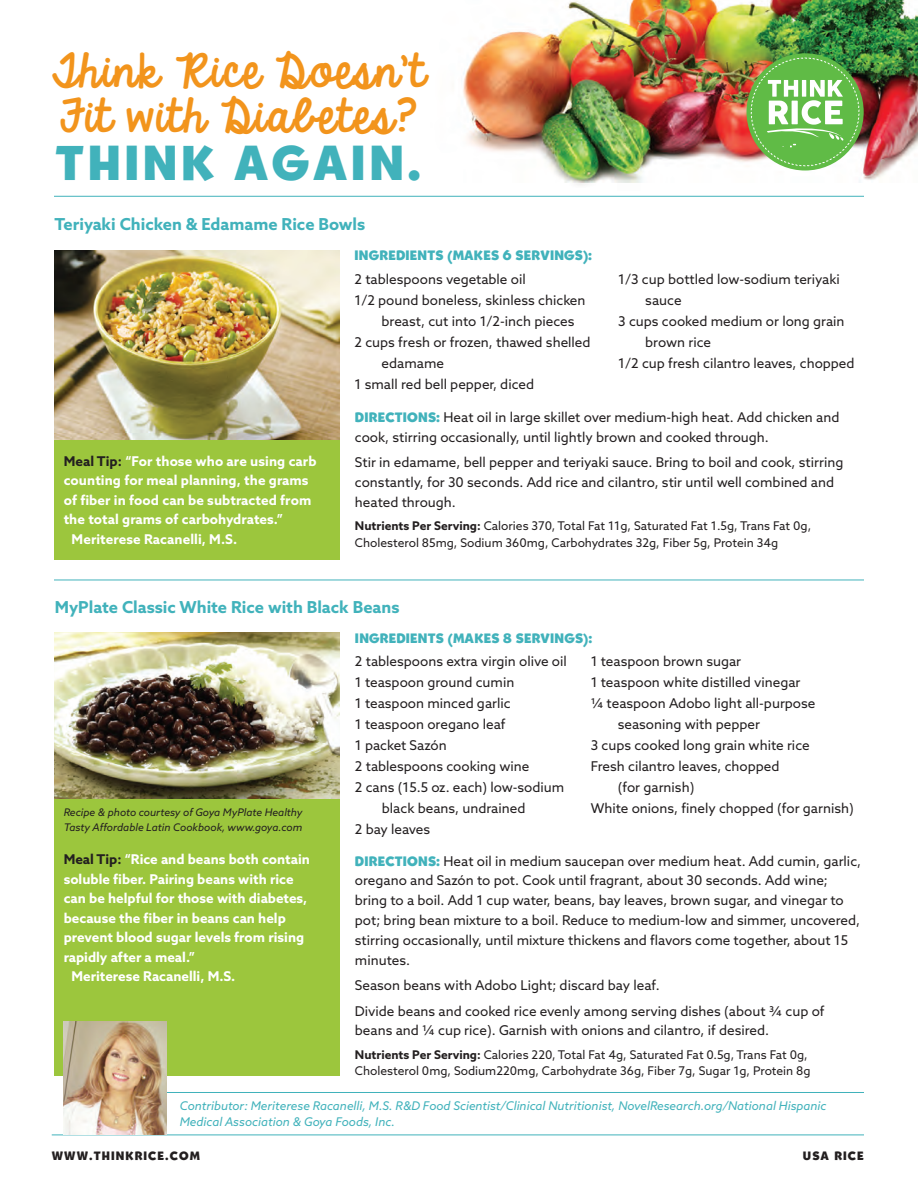
<style>
.page{position:relative;width:918px;height:1188px;background:#fff}
.page>*{position:absolute;margin:0;border:0;box-sizing:border-box;transform-origin:0 0}
.t1{font:48.45px "Cg Bernhardt Bd";letter-spacing:.075em;color:#41b2bb}
.t2{font:40.95px/45.2px "KG Always A Good Time";letter-spacing:.055em;color:#f2941c}
.t3{font:700 16.5px "Azo Sans";color:#41b2bb}
.t4{font:13.5px/19.8px "Azo Sans";color:#231f20}
.t5{font:700 13.5px/19.5px "Azo Sans";color:#fff}
.t6{font:13.5px "Cg Bernhardt Bd";letter-spacing:.015em;color:#41b2bb}
.t7{font:12px/16.5px "Azo Sans";color:#231f20}
.t8{font:italic 12px/16.5px "Azo Sans";color:#41b2bb}
.t9{font:12px "Cg Bernhardt Bd";letter-spacing:.09em;color:#231f20}
.t10{font:italic 10.5px/15px "Azo Sans";color:#231f20}
.s1{color:#231f20}
.s2{font-family:"Cg Bernhardt Bd";color:#41b2bb}
.s3{font-weight:700}
</style>
<div class="page">
<div style="left:54px;top:439px;width:285px;height:121px;background:#9cc63d"></div>
<div style="left:54px;top:799px;width:285px;height:277px;background:#9cc63d"></div>
<hr style="left:54px;top:196px;width:810px;height:1px;background:#41b2bb">
<hr style="left:54px;top:580px;width:810px;height:1px;background:#41b2bb">
<hr style="left:52px;top:1135px;width:812px;height:1px;background:#41b2bb">
<img style="left:54px;top:250px;width:285px;height:189px">
<img style="left:463px;top:0;width:455px;height:185px">
<div style="left:747px;top:53px;width:117px;height:118px;background:#60bb46;border-radius:50%"></div>
<svg style="left:751px;top:57px;width:109px;height:109px"></svg>
<img style="left:54px;top:633px;width:285px;height:166px">
<hr style="left:109px;top:1092px;width:755px;height:1px;background:#41b2bb">
<img style="left:64px;top:1022px;width:103px;height:113px">
<p class="t2" style="left:52px;top:51px;width:374px">Think Rice Doesn’t<br>Fit with Diabetes?</p>
<h1 class="t1" style="left:56px;top:133px;width:367px">THINK AGAIN.</h1>
<p class="t3" style="left:54px;top:213px;width:312px">Teriyaki Chicken &amp; Edamame Rice Bowls</p>
<p class="t6" style="left:355px;top:247px;width:239px">INGREDIENTS (MAKES 6 SERVINGS):</p>
<p class="t4" style="left:355px;top:269px;width:173px">2 tablespoons vegetable oil</p>
<p class="t4" style="left:618px;top:269px;width:223px">1/3 cup bottled low-sodium teriyaki</p>
<p class="t4" style="left:355px;top:290px;width:232px">1/2 pound boneless, skinless chicken</p>
<p class="t4" style="left:645px;top:290px;width:38px">sauce</p>
<p class="t4" style="left:382px;top:311px;width:195px">breast, cut into 1/2-inch pieces</p>
<p class="t4" style="left:618px;top:311px;width:228px">3 cups cooked medium or long grain</p>
<p class="t4" style="left:355px;top:332px;width:238px">2 cups fresh or frozen, thawed shelled</p>
<p class="t4" style="left:645px;top:332px;width:67px">brown rice</p>
<p class="t4" style="left:382px;top:353px;width:64px">edamame</p>
<p class="t4" style="left:618px;top:353px;width:238px">1/2 cup fresh cilantro leaves, chopped</p>
<p class="t4" style="left:355px;top:374px;width:181px">1 small red bell pepper, diced</p>
<p class="t5" style="left:64px;top:451px;width:254px"><span class="s1">Meal Tip:</span> “For those who are using carb counting for meal planning, the grams of fber in food can be subtracted from the total grams of carbohydrates.”</p>
<p class="t5" style="left:72px;top:529px;width:167px">Meriterese Racanelli, M.S.</p>
<p class="t4" style="left:355px;top:407px;width:486px"><span class="s2">DIRECTIONS:</span> Heat oil in large skillet over medium-high heat. Add chicken and cook, stirring occasionally, until lightly brown and cooked through.</p>
<p class="t4" style="left:355px;top:452px;width:490px">Stir in edamame, bell pepper and teriyaki sauce. Bring to boil and cook, stirring constantly, for 30 seconds. Add rice and cilantro, stir until well combined and heated through.</p>
<p class="t7" style="left:355px;top:517px;width:458px"><span class="s3">Nutrients Per Serving:</span> Calories 370, Total Fat 11g, Saturated Fat 1.5g, Trans Fat 0g,<br>Cholesterol 85mg, Sodium 360mg, Carbohydrates 32g, Fiber 5g, Protein 34g</p>
<p class="t3" style="left:55px;top:596px;width:346px">MyPlate Classic White Rice with Black Beans</p>
<p class="t6" style="left:355px;top:630px;width:239px">INGREDIENTS (MAKES 8 SERVINGS):</p>
<p class="t4" style="left:355px;top:651px;width:214px">2 tablespoons extra virgin olive oil</p>
<p class="t4" style="left:591px;top:651px;width:152px">1 teaspoon brown sugar</p>
<p class="t4" style="left:355px;top:672px;width:161px">1 teaspoon ground cumin</p>
<p class="t4" style="left:591px;top:672px;width:211px">1 teaspoon white distilled vinegar</p>
<p class="t4" style="left:355px;top:693px;width:157px">1 teaspoon minced garlic</p>
<p class="t4" style="left:591px;top:693px;width:226px">¼ teaspoon Adobo light all-purpose</p>
<p class="t4" style="left:355px;top:714px;width:152px">1 teaspoon oregano leaf</p>
<p class="t4" style="left:618px;top:714px;width:144px">seasoning with pepper</p>
<p class="t4" style="left:355px;top:735px;width:93px">1 packet Saz ón</p>
<p class="t4" style="left:591px;top:735px;width:221px">3 cups cooked long grain white rice</p>
<p class="t4" style="left:355px;top:756px;width:176px">2 tablespoons cooking wine</p>
<p class="t4" style="left:591px;top:756px;width:190px">Fresh cilantro leaves, chopped</p>
<p class="t4" style="left:355px;top:777px;width:211px">2 cans (15.5 oz. each) low-sodium</p>
<p class="t4" style="left:618px;top:777px;width:78px">(for garnish)</p>
<p class="t4" style="left:382px;top:798px;width:145px">black beans, undrained</p>
<p class="t4" style="left:591px;top:798px;width:265px">White onions, fnely chopped (for garnish)</p>
<p class="t4" style="left:355px;top:819px;width:77px">2 bay leaves</p>
<p class="t4" style="left:355px;top:851px;width:508px"><span class="s2">DIRECTIONS:</span> Heat oil in medium saucepan over medium heat. Add cumin, garlic, oregano and Saz ón to pot. Cook until fragrant, about 30 seconds. Add wine; bring to a boil. Add 1 cup water, beans, bay leaves, brown sugar, and vinegar to pot; bring bean mixture to a boil. Reduce to medium-low and simmer, uncovered, stirring occasionally, until mixture thickens and favors come together, about 15 minutes.</p>
<p class="t4" style="left:355px;top:975px;width:306px">Season beans with Adobo Light; discard bay leaf.</p>
<p class="t4" style="left:355px;top:1001px;width:471px">Divide beans and cooked rice evenly among serving dishes (about ¾ cup of beans and ¼ cup rice). Garnish with onions and cilantro, if desired.</p>
<p class="t7" style="left:355px;top:1046px;width:457px"><span class="s3">Nutrients Per Serving:</span> Calories 220, Total Fat 4g, Saturated Fat 0.5g, Trans Fat 0g,<br>Cholesterol 0mg, Sodium220mg, Carbohydrate 36g, Fiber 7g, Sugar 1g, Protein 8g</p>
<p class="t8" style="left:180px;top:1097px;width:648px">Contributor: Meriterese Racanelli, M.S. R&amp;D Food Scientist/Clinical Nutritionist, NovelResearch.org/National Hispanic<br>Medical Association &amp; Goya Foods, Inc.</p>
<p class="t9" style="left:52px;top:1149px;width:150px">WWW.THINKRICE.COM</p>
<p class="t9" style="left:803px;top:1149px;width:63px">USA RICE</p>
<p class="t10" style="left:64px;top:804px;width:240px">Recipe &amp; photo courtesy of Goya MyPlate Healthy<br>Tasty Affordable Latin Cookbook, www.goya.com</p>
<p class="t5" style="left:64px;top:849px;width:248px"><span class="s1">Meal Tip:</span> “Rice and beans both contain soluble fber. Pairing beans with rice can be helpful for those with diabetes, because the fber in beans can help prevent blood sugar levels from rising rapidly after a meal.”</p>
<p class="t5" style="left:71px;top:966px;width:165px">Meriterese Racanelli, M.S.</p>
</div>
